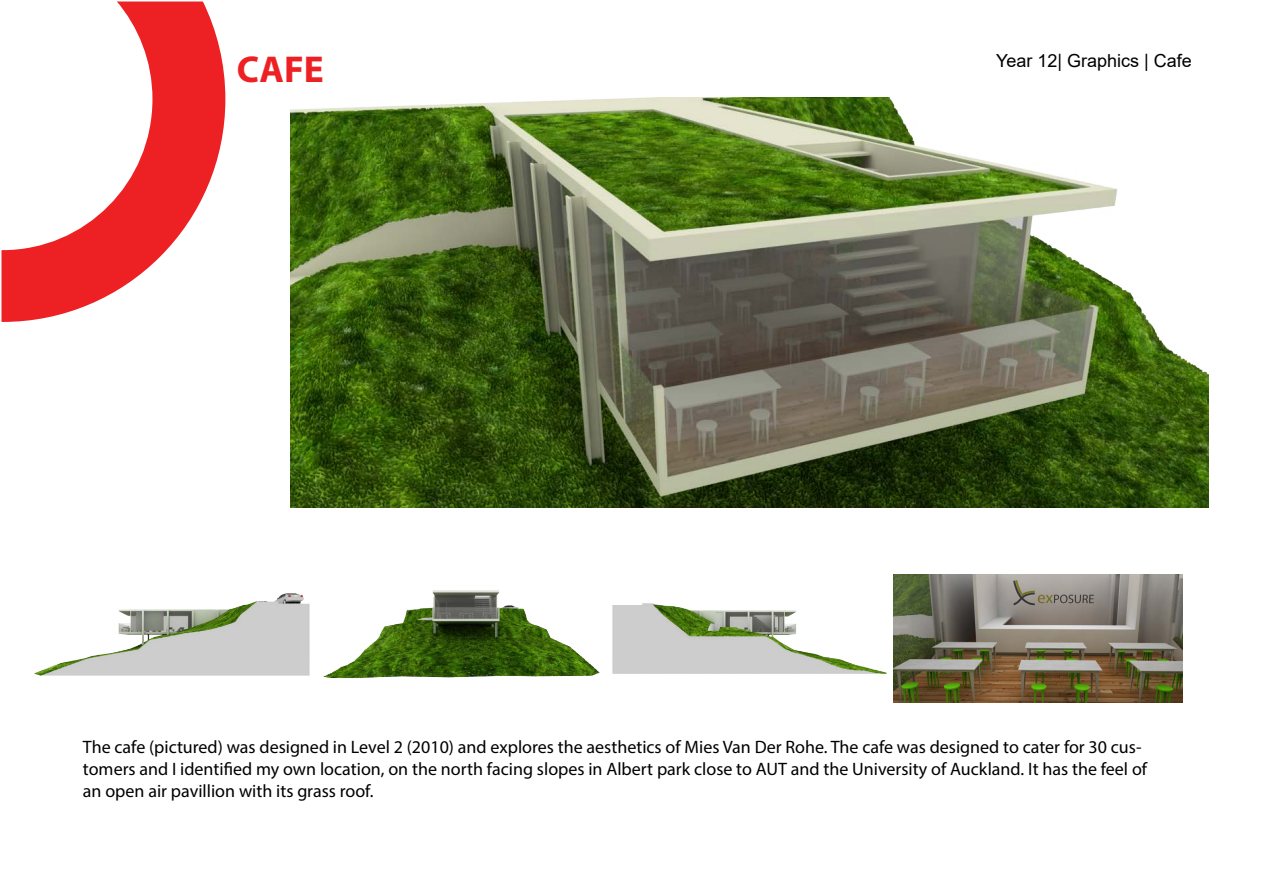
<style>
.page{position:relative;width:1263px;height:893px;background:#fff}
.page>*{position:absolute;margin:0;border:0;box-sizing:border-box;transform-origin:0 0}
.t1{font:700 37.5px "Myriad Pro";color:#ed2124}
.t2{font:18px/21.6px "Myriad Pro";color:#000}
.t3{font:18px "Arial";color:#000}
</style>
<div class="page">
<img style="left:291px;top:98px;width:918px;height:409px">
<img style="left:34px;top:574px;width:1148px;height:129px">
<svg style="left:1px;top:1px;width:225px;height:321px"></svg>
<h1 class="t1" style="left:237px;top:45px;width:89px">CAFE</h1>
<p class="t3" style="left:996px;top:48px;width:197px">Year 12| Graphics | Cafe</p>
<p class="t2" style="left:83px;top:736px;width:1066px">The cafe (pictured) was designed in Level 2 (2010) and explores the aesthetics of Mies Van Der Rohe. The cafe was designed to cater for 30 cus&shy;tomers and I identified my own location, on the north facing slopes in Albert park close to AUT and the University of Auckland. It has the feel of an open air pavillion with its grass roof.</p>
</div>
